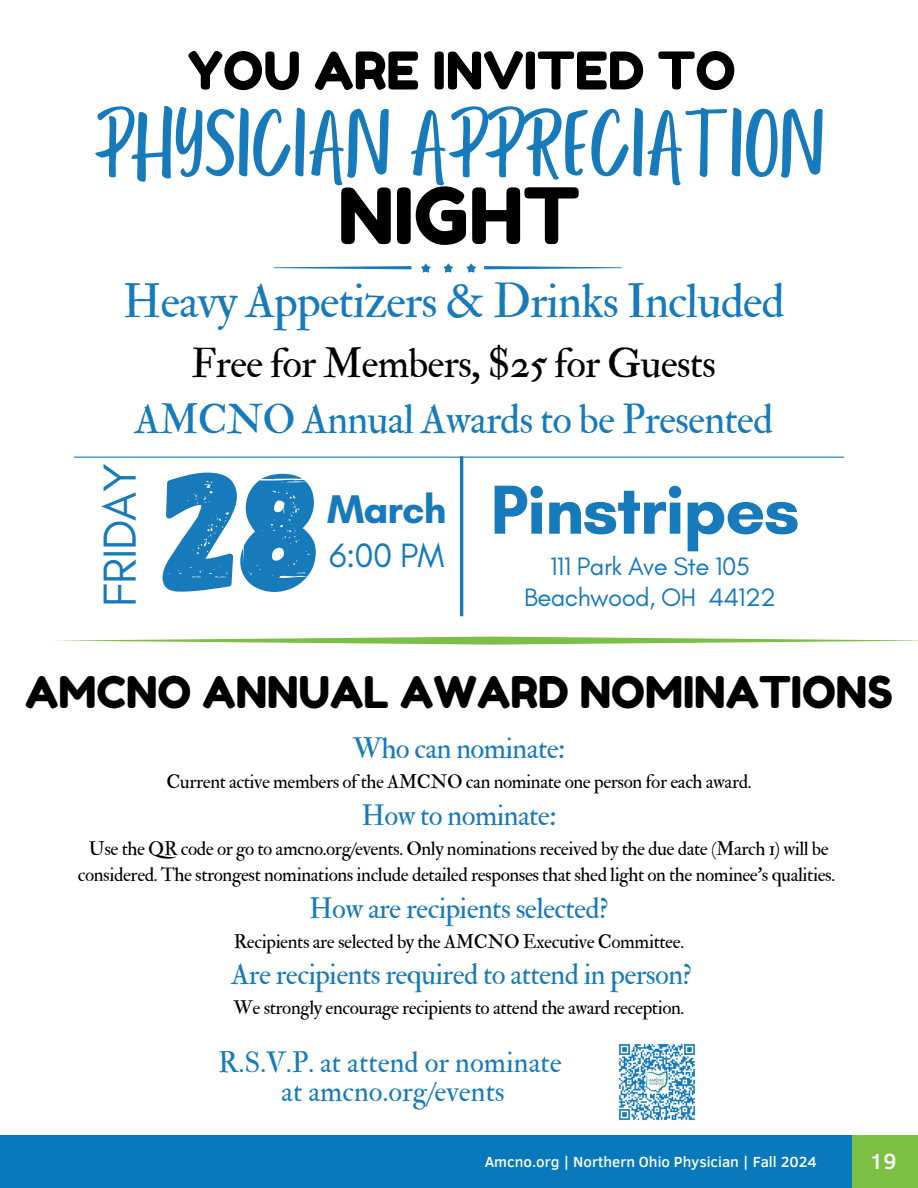
<style>
.page{position:relative;width:918px;height:1188px;background:#fff}
.page>*{position:absolute;margin:0;border:0;box-sizing:border-box;transform-origin:0 0}
.t1{font:171.3px "Gagalin";color:#167abb}
.t2{font:97.5px "Porcelain";color:#167abb}
.t3{font:77.4px "Fredoka One";color:#000}
.t4{font:700 70.5px "Glacial Indifference";letter-spacing:-.02em;color:#167abb}
.t5{font:51.75px "Fredoka One";color:#000}
.t6{font:47.25px "IM FELL Double Pica Roman";letter-spacing:-.02em;color:#167abb}
.t7{font:47.25px "Glacial Indifference";letter-spacing:-.02em;color:#167abb}
.t8{font:43.65px "Fredoka One";color:#000}
.t9{font:40.8px/56.1px "IM FELL Double Pica Roman";letter-spacing:-.02em;color:#167abb;text-align:center}
.t10{font:700 40.8px "Glacial Indifference";letter-spacing:-.02em;color:#167abb}
.t11{font:34.35px "Glacial Indifference";color:#167abb}
.t12{font:28.8px "IM FELL Double Pica Roman";letter-spacing:-.02em;color:#167abb}
.t13{font:28.8px "IM FELL Double Pica Roman";color:#167abb}
.t14{font:25.65px "Glacial Indifference";letter-spacing:-.02em;color:#167abb}
.t15{font:500 22.5px "Clear Sans";color:#fff}
.t16{font:19.05px/26.5px "IM FELL Double Pica Roman";letter-spacing:-.02em;color:#000;text-align:center}
.t17{font:500 15px "Clear Sans";color:#fff}
.s1{color:#000}
</style>
<div class="page">
<hr style="left:460px;top:456px;width:3px;height:160px;background:#167abb">
<hr style="left:74px;top:457px;width:770px;height:1px;background:#167abb">
<svg style="left:466px;top:263px;width:10px;height:10px"></svg>
<svg style="left:421px;top:263px;width:10px;height:10px"></svg>
<svg style="left:444px;top:263px;width:9px;height:10px"></svg>
<svg style="left:484px;top:266px;width:138px;height:3px"></svg>
<svg style="left:274px;top:266px;width:137px;height:3px"></svg>
<svg style="left:55px;top:637px;width:863px;height:7px"></svg>
<img style="left:618px;top:1043px;width:78px;height:77px">
<div style="left:0;top:1135px;width:918px;height:53px;background:#0979bb"></div>
<div style="left:852px;top:1135px;width:66px;height:53px;background:#7bbf44"></div>
<p class="t5" style="left:188px;top:39px;width:549px">YOU ARE INVITED TO</p>
<p class="t2" style="left:94px;top:93px;width:732px">PHYSICIAN APPRECIATION</p>
<p class="t3" style="left:338px;top:169px;width:243px">NIGHT</p>
<h1 class="t6" style="left:123px;top:273px;width:663px">Heavy Appetizers &amp; Drinks Included</h1>
<h1 class="t9" style="left:134px;top:336px;width:640px"><span class="s1">Free for Members, $25 for Guests<br></span>AMCNO Annual Awards to be Presented</h1>
<h2 class="t7" style="left:91px;top:607px;width:144px;rotate:-90deg">FRIDAY</h2>
<p class="t1" style="left:164px;top:419px;width:162px">28</p>
<h3 class="t4" style="left:490px;top:467px;width:311px">Pinstripes</h3>
<h4 class="t14" style="left:550px;top:551px;width:201px">111 Park Ave Ste 105</h4>
<p class="t14" style="left:524px;top:582px;width:254px">Beachwood, OH 44122</p>
<p class="t10" style="left:327px;top:485px;width:121px">March</p>
<p class="t11" style="left:329px;top:535px;width:117px">6:00 PM</p>
<p class="t8" style="left:25px;top:666px;width:869px">AMCNO ANNUAL AWARD NOMINATIONS</p>
<h6 class="t12" style="left:353px;top:731px;width:214px">Who can nominate:</h6>
<p class="t16" style="left:166px;top:769px;width:587px">Current active members of the AMCNO can nominate one person for each award.</p>
<p class="t12" style="left:361px;top:798px;width:197px">How to nominate:</p>
<h5 class="t16" style="left:78px;top:835px;width:759px">Use the QR code or go to amcno.org/events. Only nominations received by the due date (March 1) will be considered. The strongest nominations include detailed responses that shed light on the nominee's qualities.</h5>
<p class="t12" style="left:309px;top:891px;width:301px">How are recipients selected?</p>
<p class="t16" style="left:234px;top:928px;width:452px">Recipients are selected by the AMCNO Executive Committee.</p>
<p class="t12" style="left:231px;top:957px;width:462px">Are recipients required to attend in person?</p>
<p class="t16" style="left:234px;top:995px;width:452px">We strongly encourage recipients to attend the award reception.</p>
<p class="t13" style="left:218px;top:1045px;width:345px">R.S.V.P. at attend or nominate</p>
<p class="t13" style="left:281px;top:1074px;width:225px">at amcno.org/events</p>
<p class="t17" style="left:485px;top:1151px;width:344px">Amcno.org | Nohhern Oo Phhycian | SFan20024</p>
<p class="t15" style="left:870px;top:1145px;width:29px">19</p>
<p class="t17" style="left:474px;top:1151px;width:344px">Amcno.org | Nortrtern Ohihio Pysis cian | prillg 224</p>
</div>
